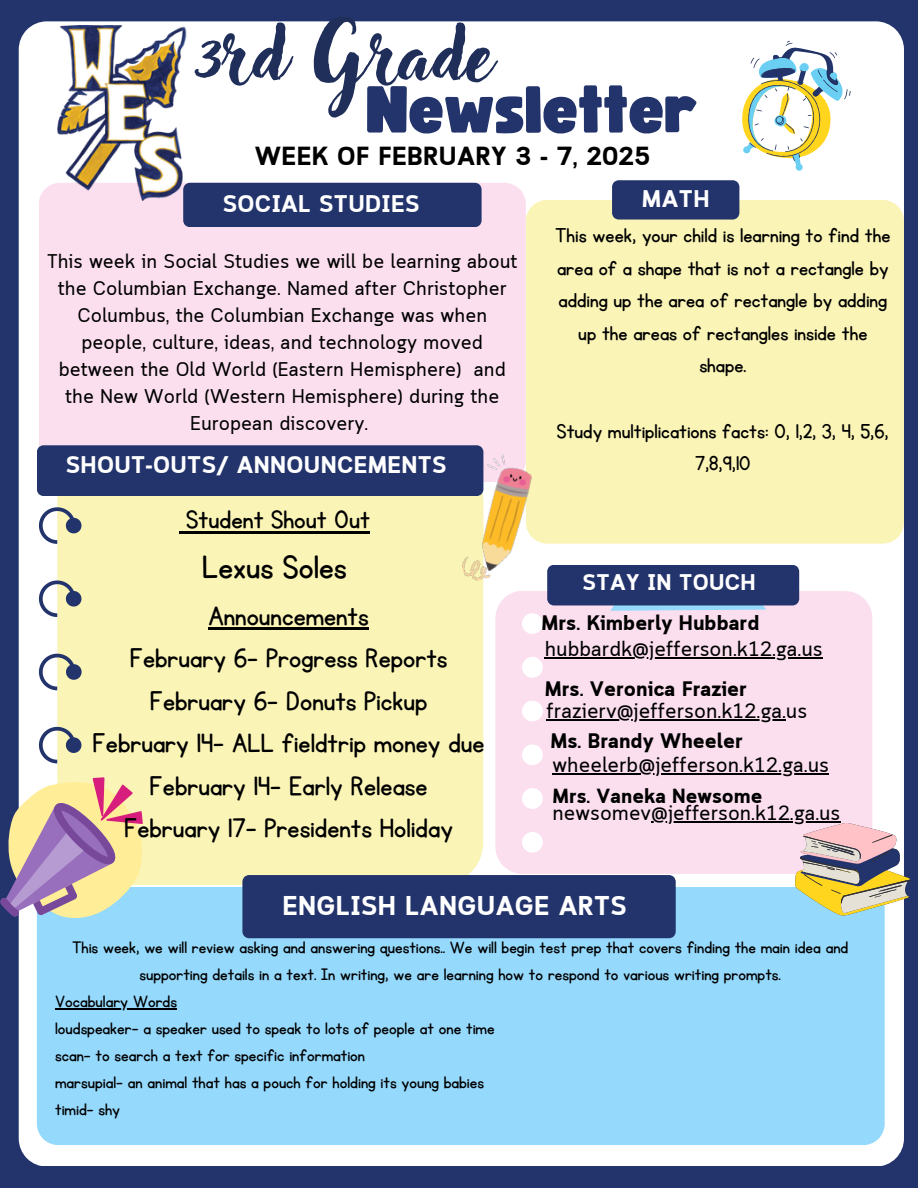
<style>
.page{position:relative;width:918px;height:1188px;background:#23346c}
.page>*{position:absolute;margin:0;border:0;box-sizing:border-box;transform-origin:0 0}
.t1{font:74.4px "Adlery Pro";color:#202f5a}
.t2{font:65.4px "Funtastic";color:#23346c}
.t3{font:37.95px "KG Primary Penmanship";color:#000}
.t4{font:31.05px/42.5px "KG Primary Penmanship";color:#000;text-align:center}
.t5{font:29.55px "KG Primary Penmanship";color:#000}
.t6{font:700 27px "Cloud";letter-spacing:.015em;color:#fff}
.t7{font:700 26.1px "Cloud";letter-spacing:.015em;color:#000}
.t8{font:700 24px "Cloud";letter-spacing:.015em;color:#fff}
.t9{font:23.4px/32.7px "KG Primary Penmanship";color:#000;text-align:center}
.t10{font:700 22.5px "Cloud";letter-spacing:.015em;color:#fff}
.t11{font:20.85px "Cloud";color:#000}
.t12{font:700 20.85px "Cloud";color:#000}
.t13{font:20.7px "Cloud";color:#000}
.t14{font:700 20.4px "Cloud";color:#000}
.t15{font:19.8px/27px "Cloud";color:#000;text-align:center}
.t16{font:19.5px/27px "KG Primary Penmanship";color:#000;text-align:center}
</style>
<div class="page">
<div style="left:19px;top:21px;width:885px;height:1145px;background:#fff"></div>
<div style="left:57px;top:496px;width:426px;height:389px;background:#faf4b7"></div>
<div style="left:100px;top:496px;width:383px;height:365px;background:#faf4b7"></div>
<div style="left:37px;top:887px;width:848px;height:258px;background:#95d9fc"></div>
<div style="left:857px;top:591px;width:15px;height:232px;background:#fbdfef"></div>
<div style="left:496px;top:591px;width:361px;height:283px;background:#fbdfef"></div>
<svg style="left:564px;top:829px;width:22px;height:25px"></svg>
<svg style="left:616px;top:829px;width:22px;height:25px"></svg>
<svg style="left:668px;top:829px;width:22px;height:25px"></svg>
<svg style="left:720px;top:829px;width:23px;height:25px"></svg>
<div style="left:39px;top:183px;width:487px;height:266px;background:#fbdfef"></div>
<svg style="left:183px;top:183px;width:299px;height:44px"></svg>
<svg style="left:547px;top:565px;width:252px;height:46px"></svg>
<svg style="left:37px;top:445px;width:446px;height:51px"></svg>
<svg style="left:242px;top:875px;width:434px;height:63px"></svg>
<div style="left:526px;top:200px;width:378px;height:344px;background:#faf4b7"></div>
<svg style="left:612px;top:180px;width:127px;height:40px"></svg>
<svg style="left:739px;top:41px;width:112px;height:130px;background:#dee3d1"></svg>
<img style="left:438px;top:449px;width:115px;height:134px">
<svg style="left:773px;top:823px;width:138px;height:93px;background:#c5bbad"></svg>
<img style="left:37px;top:26px;width:174px;height:174px">
<svg style="left:0;top:507px;width:143px;height:413px;background:#cec6b5"></svg>
<svg style="left:179px;top:531px;width:7px;height:3px"></svg>
<hr style="left:186px;top:531px;width:184px;height:3px;background:#000">
<hr style="left:55px;top:1008px;width:122px;height:1px;background:#000">
<hr style="left:545px;top:657px;width:278px;height:1px;background:#000">
<hr style="left:547px;top:719px;width:239px;height:1px;background:#000">
<hr style="left:553px;top:773px;width:276px;height:2px;background:#000">
<hr style="left:651px;top:821px;width:189px;height:1px;background:#000">
<hr style="left:208px;top:627px;width:161px;height:3px;background:#000">
<p class="t1" style="left:192px;top:19px;width:302px">3rd Grade</p>
<p class="t7" style="left:255px;top:141px;width:397px">WEEK OF FEBRUARY 3 - 7, 2025</p>
<p class="t2" style="left:367px;top:80px;width:333px">Newsletter</p>
<p class="t8" style="left:223px;top:190px;width:198px">SOCIAL STUDIES</p>
<h2 class="t8" style="left:642px;top:185px;width:69px">MATH</h2>
<h1 class="t15" style="left:47px;top:250px;width:472px">This week in Social Studies we will be learning about the Columbian Exchange. Named after Christopher Columbus, the Columbian Exchange was when people, culture, ideas, and technology moved between the Old World (Eastern Hemisphere) and the New World (Western Hemisphere) during the European discovery.</h1>
<p class="t8" style="left:66px;top:451px;width:383px">SHOUT-OUTS/ ANNOUNCEMENTS</p>
<h5 class="t5" style="left:186px;top:506px;width:185px">Student Shout Out</h5>
<h6 class="t3" style="left:202px;top:548px;width:146px">Lexus Soles</h6>
<p class="t4" style="left:92px;top:596px;width:394px">Announcements<br>February 6- Progress Reports<br>February 6- Donuts Pickup<br>February 14- ALL fieldtrip money due<br>February 14- Early Release<br>February 17- Presidents Holiday</p>
<p class="t9" style="left:555px;top:220px;width:337px">This week, your child is learning to find the area of a shape that is not a rectangle by adding up the area of rectangle by adding up the areas of rectangles inside the shape.</p>
<p class="t9" style="left:557px;top:415px;width:333px">Study multiplications facts: 0, 1,2, 3, 4, 5,6,<br>7,8,9,10</p>
<h4 class="t10" style="left:583px;top:570px;width:175px">STAY IN TOUCH</h4>
<p class="t12" style="left:542px;top:611px;width:219px">Mrs. Kimberly Hubbard</p>
<h5 class="t11" style="left:545px;top:637px;width:280px">hubbardk@jefferson.k12.ga.us</h5>
<p class="t12" style="left:545px;top:677px;width:204px">Mrs. Veronica Frazier</p>
<p class="t12" style="left:550px;top:728px;width:194px">Ms. Brandy Wheeler</p>
<p class="t14" style="left:553px;top:784px;width:212px">Mrs. Vaneka Newsome</p>
<p class="t11" style="left:547px;top:699px;width:262px">frazierv@jefferson.k12.ga.us</p>
<h3 class="t11" style="left:553px;top:753px;width:278px">wheelerb@jefferson.k12.ga.us</h3>
<h4 class="t13" style="left:553px;top:801px;width:289px">newsomev@jefferson.k12.ga.us</h4>
<h5 class="t6" style="left:282px;top:890px;width:346px">ENGLISH LANGUAGE ARTS</h5>
<h6 class="t16" style="left:72px;top:935px;width:778px">This week, we will review asking and answering questions.. We will begin test prep that covers finding the main idea and supporting details in a text. In writing, we are learning how to respond to various writing prompts.</h6>
<h5 class="t16" style="left:55px;top:989px;width:123px">Vocabulary Words</h5>
<p class="t16" style="left:55px;top:1016px;width:441px">loudspeaker- a speaker used to speak to lots of people at one time</p>
<p class="t16" style="left:55px;top:1043px;width:311px">scan- to search a text for specific information</p>
<h3 class="t16" style="left:55px;top:1070px;width:430px">marsupial- an animal that has a pouch for holding its young babies</h3>
<p class="t16" style="left:55px;top:1097px;width:67px">timid- shy</p>
</div>
